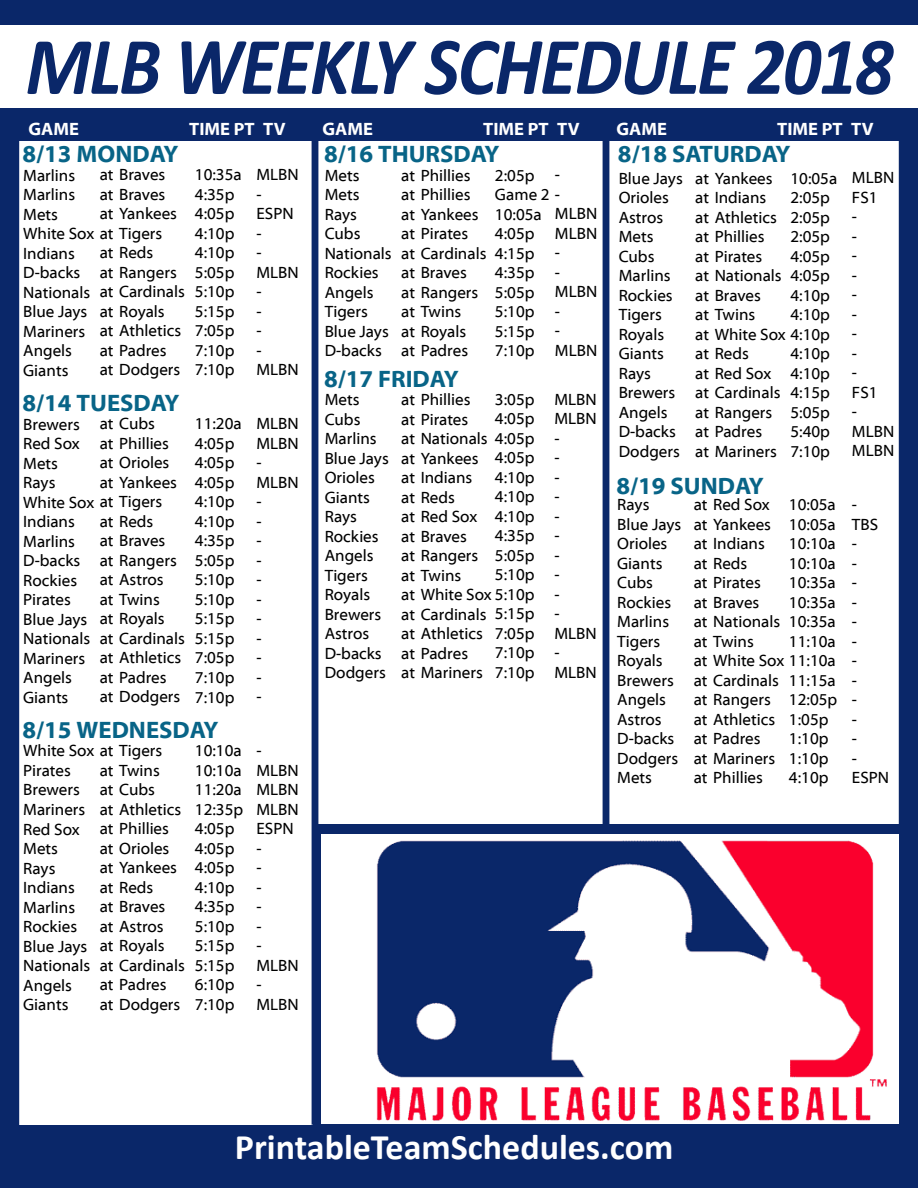
<style>
.page{position:relative;width:918px;height:1188px;background:#fff}
.page>*{position:absolute;margin:0;border:0;box-sizing:border-box;transform-origin:0 0}
.t1{font:italic 700 82.5px "Calibri";letter-spacing:-.025em;color:#0a2769;scale:.91 1}
.t2{font:700 36px "Calibri";color:#fff}
.t3{font:700 24px "Myriad Web Pro";color:#086487}
.t4{font:700 18px "Myriad Web Pro";color:#fff}
.t5{font:16.5px/19.5px "Myriad Web Pro";color:#000}
</style>
<div class="page">
<div style="left:0;top:1125px;width:918px;height:63px;background:#0a2769"></div>
<div style="left:0;top:108px;width:918px;height:33px;background:#0a2769"></div>
<div style="left:0;top:0;width:918px;height:25px;background:#0a2769"></div>
<div style="left:0;top:137px;width:19px;height:996px;background:#0a2769"></div>
<div style="left:899px;top:137px;width:19px;height:996px;background:#0a2769"></div>
<div style="left:603px;top:137px;width:6px;height:689px;background:#0a2769"></div>
<div style="left:312px;top:132px;width:6px;height:993px;background:#0a2769"></div>
<div style="left:313px;top:824px;width:592px;height:325px;background:#0a2769"></div>
<div style="left:321px;top:834px;width:577px;height:290px;background:#fff"></div>
<img style="left:376px;top:840px;width:511px;height:281px">
<h1 class="t1" style="left:26px;top:14px;width:955px">MLB WEEKLY SCHEDULE 2018</h1>
<p class="t4" style="left:29px;top:119px;width:52px">GAME</p>
<p class="t4" style="left:189px;top:119px;width:67px">TIME PT</p>
<p class="t4" style="left:322px;top:119px;width:52px">GAME</p>
<p class="t4" style="left:616px;top:119px;width:52px">GAME</p>
<p class="t4" style="left:263px;top:119px;width:24px">TV</p>
<p class="t4" style="left:483px;top:119px;width:98px">TIME PT TV</p>
<p class="t4" style="left:777px;top:119px;width:98px">TIME PT TV</p>
<h3 class="t3" style="left:22px;top:141px;width:157px">8/13 MONDAY</h3>
<p class="t5" style="left:100px;top:166px;width:79px">at Braves at Braves at Yankees</p>
<p class="t5" style="left:100px;top:244px;width:87px">at Reds<br>at Rangers at Cardinals at Royals<br>at Athletics at Padres<br>at Dodgers</p>
<p class="t5" style="left:23px;top:166px;width:141px">Marlins<br>Marlins<br>Mets<br>White Sox at Tigers<br>Indians<br>D-backs<br>Nationals<br>Blue Jays<br>Mariners<br>Angels<br>Giants</p>
<p class="t5" style="left:195px;top:166px;width:48px">10:35a<br>4:35p<br>4:05p<br>4:10p<br>4:10p<br>5:05p<br>5:10p<br>5:15p<br>7:05p<br>7:10p<br>7:10p</p>
<h3 class="t3" style="left:22px;top:390px;width:159px">8/14 TUESDAY</h3>
<p class="t5" style="left:100px;top:415px;width:79px">at Cubs<br>at Phillies at Orioles at Yankees</p>
<p class="t5" style="left:100px;top:512px;width:87px">at Reds<br>at Braves<br>at Rangers at Astros<br>at Twins<br>at Royals<br>at Cardinals at Athletics at Padres<br>at Dodgers</p>
<p class="t5" style="left:23px;top:415px;width:141px">Brewers<br>Red Sox<br>Mets<br>Rays<br>White Sox at Tigers<br>Indians<br>Marlins<br>D-backs<br>Rockies<br>Pirates<br>Blue Jays<br>Nationals<br>Mariners<br>Angels<br>Giants</p>
<p class="t5" style="left:195px;top:415px;width:48px">11:20a<br>4:05p<br>4:05p<br>4:05p<br>4:10p<br>4:10p<br>4:35p<br>5:05p<br>5:10p<br>5:10p<br>5:15p<br>5:15p<br>7:05p<br>7:10p<br>7:10p</p>
<h3 class="t3" style="left:22px;top:717px;width:198px">8/15 WEDNESDAY</h3>
<p class="t5" style="left:100px;top:761px;width:87px">at Twins<br>at Cubs<br>at Athletics at Phillies at Orioles at Yankees at Reds<br>at Braves<br>at Astros<br>at Royals<br>at Cardinals at Padres<br>at Dodgers</p>
<p class="t5" style="left:23px;top:742px;width:141px">White Sox at Tigers<br>Pirates<br>Brewers<br>Mariners<br>Red Sox<br>Mets<br>Rays<br>Indians<br>Marlins<br>Rockies<br>Blue Jays<br>Nationals<br>Angels<br>Giants</p>
<p class="t5" style="left:195px;top:742px;width:50px">10:10a<br>10:10a<br>11:20a<br>12:35p<br>4:05p<br>4:05p<br>4:05p<br>4:10p<br>4:35p<br>5:10p<br>5:15p<br>5:15p<br>6:10p<br>7:10p</p>
<p class="t5" style="left:256px;top:165px;width:44px">MLBN -<br>ESPN -<br>-<br>MLBN -<br>-<br>-<br>-<br>MLBN</p>
<p class="t5" style="left:256px;top:414px;width:44px">MLBN<br>MLBN -<br>MLBN -<br>-<br>-<br>-<br>-<br>-<br>-<br>-<br>-<br>-<br>-</p>
<p class="t5" style="left:256px;top:741px;width:44px">-<br>MLBN<br>MLBN<br>MLBN<br>ESPN -<br>-<br>-<br>-<br>-<br>-<br>MLBN -<br>MLBN</p>
<h3 class="t3" style="left:324px;top:141px;width:177px">8/16 THURSDAY</h3>
<p class="t5" style="left:401px;top:166px;width:87px">at Phillies at Phillies at Yankees at Pirates<br>at Cardinals at Braves<br>at Rangers at Twins<br>at Royals<br>at Padres</p>
<p class="t5" style="left:325px;top:166px;width:69px">Mets<br>Mets<br>Rays<br>Cubs<br>Nationals<br>Rockies<br>Angels<br>Tigers<br>Blue Jays<br>D-backs</p>
<p class="t5" style="left:495px;top:166px;width:67px">2:05p<br>Game 2 -<br>10:05a<br>4:05p<br>4:15p<br>4:35p<br>5:05p<br>5:10p<br>5:15p<br>7:10p</p>
<p class="t5" style="left:555px;top:166px;width:7px">-</p>
<p class="t5" style="left:555px;top:205px;width:44px">MLBN<br>MLBN -<br>-<br>MLBN -<br>-<br>MLBN</p>
<p class="t5" style="left:554px;top:390px;width:44px">MLBN<br>MLBN -<br>-<br>-<br>-<br>-<br>-<br>-<br>-<br>-<br>-<br>MLBN -<br>MLBN</p>
<h3 class="t3" style="left:324px;top:366px;width:136px">8/17 FRIDAY</h3>
<p class="t5" style="left:401px;top:390px;width:71px">at Phillies at Pirates</p>
<p class="t5" style="left:401px;top:449px;width:79px">at Yankees at Indians at Reds<br>at Red Sox at Braves at Rangers at Twins</p>
<p class="t5" style="left:401px;top:605px;width:87px">at Cardinals at Athletics at Padres<br>at Mariners</p>
<p class="t5" style="left:325px;top:390px;width:66px">Mets<br>Cubs<br>Marlins<br>Blue Jays<br>Orioles<br>Giants<br>Rays<br>Rockies<br>Angels<br>Tigers<br>Royals<br>Brewers<br>Astros<br>D-backs<br>Dodgers</p>
<p class="t5" style="left:401px;top:390px;width:135px;text-align:right">3:05p<br>4:05p<br>at Nationals 4:05p<br>4:05p<br>4:10p<br>4:10p<br>4:10p<br>4:35p<br>5:05p<br>5:10p<br>at White Sox 5:10p<br>5:15p<br>7:05p<br>7:10p<br>7:10p</p>
<h3 class="t3" style="left:618px;top:141px;width:174px">8/18 SATURDAY</h3>
<p class="t5" style="left:695px;top:169px;width:88px">at Yankees at Indians at Athletics at Phillies at Pirates<br>at Nationals at Braves<br>at Twins</p>
<p class="t5" style="left:695px;top:344px;width:87px">at Reds<br>at Red Sox at Cardinals at Rangers at Padres<br>at Mariners</p>
<p class="t5" style="left:619px;top:169px;width:66px">Blue Jays<br>Orioles<br>Astros<br>Mets<br>Cubs<br>Marlins<br>Rockies<br>Tigers<br>Royals<br>Giants<br>Rays<br>Brewers<br>Angels<br>D-backs<br>Dodgers</p>
<p class="t5" style="left:790px;top:169px;width:48px">10:05a</p>
<p class="t5" style="left:790px;top:188px;width:41px">2:05p</p>
<p class="t5" style="left:790px;top:208px;width:41px">2:05p</p>
<p class="t5" style="left:790px;top:227px;width:41px">2:05p</p>
<p class="t5" style="left:790px;top:247px;width:41px">4:05p</p>
<p class="t5" style="left:790px;top:266px;width:41px">4:05p</p>
<p class="t5" style="left:790px;top:286px;width:41px">4:10p</p>
<p class="t5" style="left:790px;top:305px;width:41px">4:10p</p>
<p class="t5" style="left:695px;top:325px;width:136px">at White Sox 4:10p</p>
<p class="t5" style="left:790px;top:344px;width:41px">4:10p</p>
<p class="t5" style="left:790px;top:364px;width:41px">4:10p</p>
<p class="t5" style="left:790px;top:383px;width:41px">4:15p</p>
<p class="t5" style="left:790px;top:403px;width:41px">5:05p</p>
<p class="t5" style="left:790px;top:422px;width:41px">5:40p</p>
<p class="t5" style="left:790px;top:442px;width:41px">7:10p</p>
<h3 class="t3" style="left:616px;top:472px;width:149px">8/19 SUNDAY</h3>
<p class="t5" style="left:694px;top:495px;width:88px">at Red Sox at Yankees at Indians at Reds<br>at Pirates<br>at Braves<br>at Nationals at Twins</p>
<p class="t5" style="left:694px;top:671px;width:87px">at Cardinals at Rangers at Athletics at Padres<br>at Mariners at Phillies</p>
<p class="t5" style="left:617px;top:495px;width:66px">Rays<br>Blue Jays<br>Orioles<br>Giants<br>Cubs<br>Rockies<br>Marlins<br>Tigers<br>Royals<br>Brewers<br>Angels<br>Astros<br>D-backs<br>Dodgers<br>Mets</p>
<p class="t5" style="left:789px;top:495px;width:48px">10:05a</p>
<p class="t5" style="left:789px;top:515px;width:48px">10:05a</p>
<p class="t5" style="left:789px;top:534px;width:48px">10:10a</p>
<p class="t5" style="left:789px;top:554px;width:48px">10:10a</p>
<p class="t5" style="left:789px;top:573px;width:48px">10:35a</p>
<p class="t5" style="left:789px;top:593px;width:48px">10:35a</p>
<p class="t5" style="left:789px;top:612px;width:48px">10:35a</p>
<p class="t5" style="left:789px;top:632px;width:48px">11:10a</p>
<p class="t5" style="left:694px;top:651px;width:144px">at White Sox 11:10a</p>
<p class="t5" style="left:789px;top:671px;width:48px">11:15a</p>
<p class="t5" style="left:789px;top:690px;width:50px">12:05p</p>
<p class="t5" style="left:789px;top:710px;width:41px">1:05p</p>
<p class="t5" style="left:789px;top:729px;width:41px">1:10p</p>
<p class="t5" style="left:789px;top:749px;width:41px">1:10p</p>
<p class="t5" style="left:789px;top:768px;width:41px">4:10p</p>
<p class="t5" style="left:852px;top:168px;width:44px">MLBN<br>FS1<br>-<br>-<br>-<br>-<br>-<br>-<br>-<br>-<br>-<br>FS1<br>-<br>MLBN<br>MLBN</p>
<p class="t5" style="left:852px;top:495px;width:39px">-<br>TBS<br>-<br>-<br>-<br>-<br>-<br>-<br>-<br>-<br>-<br>-<br>-<br>-<br>ESPN</p>
<h2 class="t2" style="left:235px;top:1124px;width:440px">PrintableTeamSchedules.com</h2>
</div>
